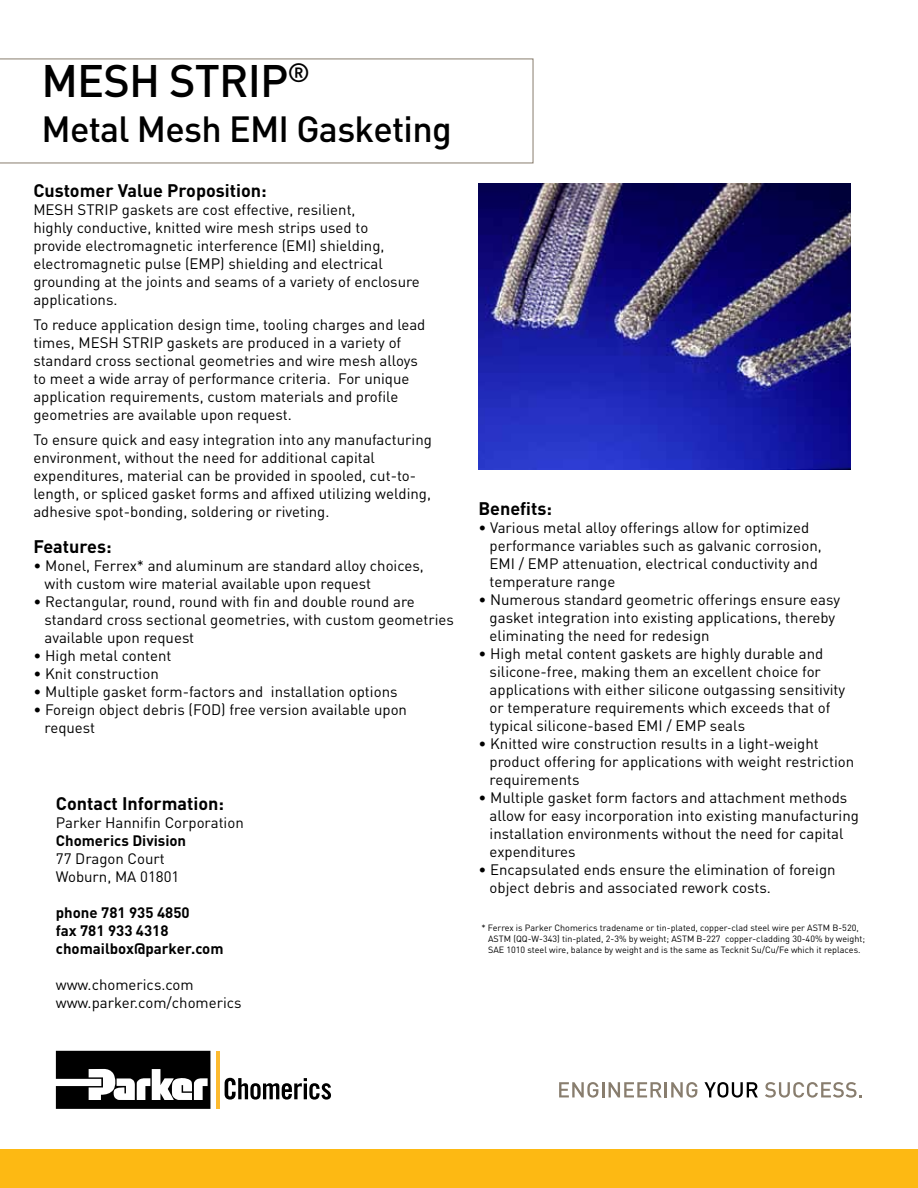
<style>
.page{position:relative;width:918px;height:1188px;background:#fff}
.page>*{position:absolute;margin:0;border:0;box-sizing:border-box;transform-origin:0 0}
.t1{font:500 45px "DINOT";letter-spacing:-.02em;color:#000}
.t2{font:500 36px "DINOT";letter-spacing:-.02em;color:#000}
.t3{font:700 18px "DINOT";color:#000}
.t4{font:15px/18px "DINOT";color:#000}
.t5{font:700 15px/18px "DINOT";color:#000}
.t6{font:9px/10.8px "DINOT";color:#000}
</style>
<div class="page">
<div style="left:0;top:1150px;width:918px;height:38px;background:#fdb913"></div>
<svg style="left:0;top:59px;width:533px;height:104px"></svg>
<img style="left:478px;top:183px;width:372px;height:287px">
<svg style="left:56px;top:1051px;width:154px;height:58px"></svg>
<hr style="left:216px;top:1051px;width:3px;height:58px;background:#fdbb30">
<svg style="left:225px;top:1078px;width:106px;height:22px"></svg>
<svg style="left:559px;top:1082px;width:138px;height:16px"></svg>
<svg style="left:704px;top:1082px;width:54px;height:16px"></svg>
<svg style="left:765px;top:1082px;width:97px;height:16px"></svg>
<h1 class="t1" style="left:41px;top:50px;width:270px">MESH STRIP<sup>®</sup></h1>
<h2 class="t2" style="left:41px;top:104px;width:412px">Metal Mesh EMI Gasketing</h2>
<p class="t3" style="left:33px;top:178px;width:235px">Customer Value Proposition:</p>
<p class="t4" style="left:33px;top:200px;width:388px">MESH STRIP gaskets are cost effective, resilient,<br>highly conductive, knitted wire mesh strips used to provide electromagnetic interference (EMI) shielding, electromagnetic pulse (EMP) shielding and electrical grounding at the joints and seams of a variety of enclosure applications.</p>
<p class="t4" style="left:33px;top:315px;width:394px">To reduce application design time, tooling charges and lead times, MESH STRIP gaskets are produced in a variety of standard cross sectional geometries and wire mesh alloys to meet a wide array of performance criteria. For unique application requirements, custom materials and profile geometries are available upon request.</p>
<p class="t4" style="left:33px;top:430px;width:400px">To ensure quick and easy integration into any manufacturing environment, without the need for additional capital expenditures, material can be provided in spooled, cut-to&shy;length, or spliced gasket forms and affixed utilizing welding, adhesive spot-bonding, soldering or riveting.</p>
<p class="t3" style="left:33px;top:534px;width:80px">Features:</p>
<p class="t4" style="left:45px;top:556px;width:381px;text-indent:-11px">• Monel, Ferrex* and aluminum are standard alloy choices, with custom wire material available upon request</p>
<p class="t4" style="left:45px;top:592px;width:411px;text-indent:-11px">• Rectangular, round, round with fin and double round are standard cross sectional geometries, with custom geometries available upon request</p>
<p class="t4" style="left:33px;top:646px;width:140px">• High metal content</p>
<p class="t4" style="left:33px;top:664px;width:127px">• Knit construction</p>
<p class="t4" style="left:33px;top:682px;width:366px">• Multiple gasket form-factors and installation options</p>
<p class="t4" style="left:45px;top:700px;width:364px;text-indent:-11px">• Foreign object debris (FOD) free version available upon request</p>
<p class="t3" style="left:56px;top:791px;width:170px">Contact Information:</p>
<p class="t4" style="left:56px;top:813px;width:189px">Parker Hannifin Corporation</p>
<p class="t5" style="left:56px;top:831px;width:132px">Chomerics Division</p>
<p class="t4" style="left:56px;top:849px;width:125px">77 Dragon Court<br>Woburn, MA 01801</p>
<p class="t5" style="left:56px;top:903px;width:169px">phone 781 935 4850<br>fax 781 933 4318 chomailbox@parker.com</p>
<p class="t4" style="left:56px;top:975px;width:187px">www.chomerics.com www.parker.com/chomerics</p>
<p class="t3" style="left:478px;top:496px;width:75px">Benefits:</p>
<p class="t4" style="left:490px;top:518px;width:334px;text-indent:-11px">• Various metal alloy offerings allow for optimized performance variables such as galvanic corrosion, EMI / EMP attenuation, electrical conductivity and temperature range</p>
<p class="t4" style="left:490px;top:590px;width:352px;text-indent:-11px">• Numerous standard geometric offerings ensure easy gasket integration into existing applications, thereby eliminating the need for redesign</p>
<p class="t4" style="left:490px;top:644px;width:357px;text-indent:-11px">• High metal content gaskets are highly durable and silicone-free, making them an excellent choice for applications with either silicone outgassing sensitivity or temperature requirements which exceeds that of typical silicone-based EMI / EMP seals</p>
<p class="t4" style="left:490px;top:734px;width:366px;text-indent:-11px">• Knitted wire construction results in a light-weight product offering for applications with weight restriction requirements</p>
<p class="t4" style="left:490px;top:788px;width:371px;text-indent:-11px">• Multiple gasket form factors and attachment methods allow for easy incorporation into existing manufacturing installation environments without the need for capital expenditures</p>
<p class="t4" style="left:490px;top:860px;width:347px;text-indent:-11px">• Encapsulated ends ensure the elimination of foreign object debris and associated rework costs.</p>
<p class="t6" style="left:488px;top:922px;width:378px;text-indent:-7px">* Ferrex is Parker Chomerics tradename or tin-plated, copper-clad steel wire per ASTM B-520,<br>ASTM (QQ-W-343) tin-plated, 2-3% by weight; ASTM B-227 copper-cladding 30-40% by weight;<br>SAE 1010 steel wire, balance by weight and is the same as Tecknit Su/Cu/Fe which it replaces.</p>
</div>
